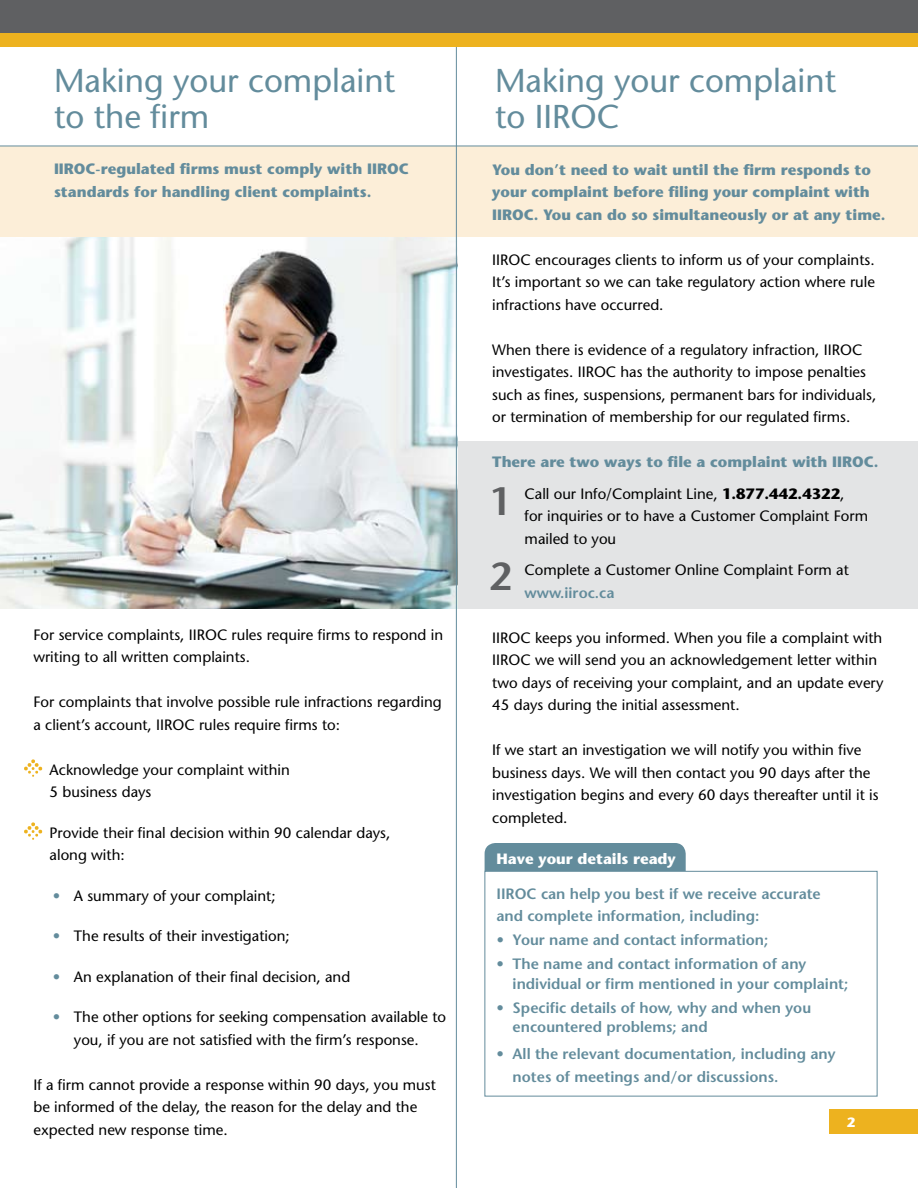
<style>
.page{position:relative;width:918px;height:1188px;background:#fff}
.page>*{position:absolute;margin:0;border:0;box-sizing:border-box;transform-origin:0 0}
.t1{font:600 39px/75.3px "Stone Sans";color:#5f6062}
.t2{font:33px/36px "Stone Sans";color:#638c9c}
.t3{font:15px/22.5px "Stone Sans";color:#000}
.t4{font:600 15px/22.5px "Stone Sans";color:#638c9c}
.t5{font:700 15px/22.5px "Stone Sans";color:#638c9c}
.t6{font:700 15px "Stone Sans";color:#fff}
.t7{font:700 13.5px "Stone Sans";color:#fff}
.s1{color:#638c9c}
.s2{font-weight:400;color:#000}
.s3{color:#000}
.s4{font-weight:700}
</style>
<div class="page">
<div style="left:456px;top:441px;width:462px;height:168px;background:#e3e4e5"></div>
<div style="left:830px;top:1109px;width:88px;height:25px;background:#edb21f"></div>
<img style="left:0;top:237px;width:456px;height:372px">
<div style="left:0;top:147px;width:918px;height:90px;background:#fceed8"></div>
<svg style="left:24px;top:759px;width:18px;height:18px"></svg>
<svg style="left:24px;top:822px;width:18px;height:18px"></svg>
<hr style="left:0;top:146px;width:918px;height:1px;background:#638c9c">
<hr style="left:456px;top:34px;width:1px;height:1154px;background:#638c9c">
<div style="left:0;top:27px;width:918px;height:19px;background:#edb21f"></div>
<div style="left:0;top:0;width:918px;height:33px;background:#5f6062"></div>
<div style="left:485px;top:843px;width:201px;height:47px;background:#638c9c;border-radius:11px"></div>
<div style="left:485px;top:871px;width:392px;height:225px;background:#fff"></div>
<div style="left:484px;top:871px;width:394px;height:225px;border:1px solid #638c9c"></div>
<h2 class="t2" style="left:54px;top:63px;width:343px">Making your complaint to the firm</h2>
<p class="t5" style="left:54px;top:158px;width:356px">IIROC-regulated firms must comply with IIROC standards for handling client complaints.</p>
<p class="t3" style="left:33px;top:623px;width:411px">For service complaints, IIROC rules require firms to respond in writing to all written complaints.</p>
<p class="t3" style="left:33px;top:691px;width:410px">For complaints that involve possible rule infractions regarding a client’s account, IIROC rules require firms to:</p>
<p class="t3" style="left:50px;top:758px;width:242px">Acknowledge your complaint within<br>5 business days</p>
<p class="t3" style="left:50px;top:821px;width:342px">Provide their final decision within 90 calendar days, along with:</p>
<p class="t3" style="left:53px;top:884px;width:224px"><span class="s1">•</span> A summary of your complaint;</p>
<p class="t3" style="left:53px;top:925px;width:238px"><span class="s1">•</span> The results of their investigation;</p>
<p class="t3" style="left:53px;top:965px;width:299px"><span class="s1">•</span> An explanation of their final decision, and</p>
<p class="t3" style="left:53px;top:1006px;width:395px;text-align:center"><span class="s1">•</span> The other options for seeking compensation available to you, if you are not satisfied with the firm’s response.</p>
<p class="t3" style="left:33px;top:1073px;width:404px">If a firm cannot provide a response within 90 days, you must be informed of the delay, the reason for the delay and the expected new response time.</p>
<h2 class="t2" style="left:495px;top:63px;width:343px">Making your complaint to IIROC</h2>
<p class="t5" style="left:492px;top:158px;width:395px">You don’t need to wait until the firm responds to your complaint before filing your complaint with<br>IIROC. You can do so simultaneously or at any time.</p>
<p class="t3" style="left:492px;top:248px;width:384px;text-align:justify">IIROC encourages clients to inform us of your complaints.<br>It’s important so we can take regulatory action where rule infractions have occurred.</p>
<p class="t3" style="left:492px;top:338px;width:386px">When there is evidence of a regulatory infraction, IIROC investigates. IIROC has the authority to impose penalties such as fines, suspensions, permanent bars for individuals, or termination of membership for our regulated firms.</p>
<p class="t5" style="left:492px;top:446px;width:388px;line-height:31.5px;text-align:center">There are two ways to file a complaint with IIROC.<br><span class="s2">Call our Info/Complaint Line,</span> <span class="s3">1.877.442.4322</span><span class="s2">,</span></p>
<p class="t3" style="left:525px;top:505px;width:345px">for inquiries or to have a Customer Complaint Form mailed to you</p>
<p class="t3" style="left:525px;top:559px;width:326px">Complete a Customer Online Complaint Form at</p>
<p class="t4" style="left:525px;top:581px;width:91px">www.iiroc.ca</p>
<p class="t3" style="left:492px;top:626px;width:393px">IIROC keeps you informed. When you file a complaint with IIROC we will send you an acknowledgement letter within two days of receiving your complaint, and an update every 45 days during the initial assessment.</p>
<p class="t3" style="left:492px;top:739px;width:388px">If we start an investigation we will notify you within five business days. We will then contact you 90 days after the investigation begins and every 60 days thereafter until it is completed.</p>
<p class="t6" style="left:496px;top:850px;width:181px">Have your details ready</p>
<p class="t4" style="left:496px;top:882px;width:326px">IIROC can help you best if we receive accurate and complete information, including:</p>
<p class="t4" style="left:496px;top:929px;width:274px"><span class="s4">•</span> Your name and contact information;</p>
<p class="t4" style="left:513px;top:954px;width:337px;line-height:19.5px;text-indent:-16px">• The name and contact information of any individual or firm mentioned in your complaint;</p>
<p class="t4" style="left:513px;top:998px;width:300px;line-height:19.5px;text-indent:-16px">• Specific details of how, why and when you encountered problems; and</p>
<p class="t4" style="left:513px;top:1043px;width:324px;text-indent:-16px">• All the relevant documentation, including any notes of meetings and/or discussions.</p>
<h1 class="t1" style="left:489px;top:464px;width:24px">1<br>2</h1>
<p class="t7" style="left:847px;top:1114px;width:10px">2</p>
</div>
